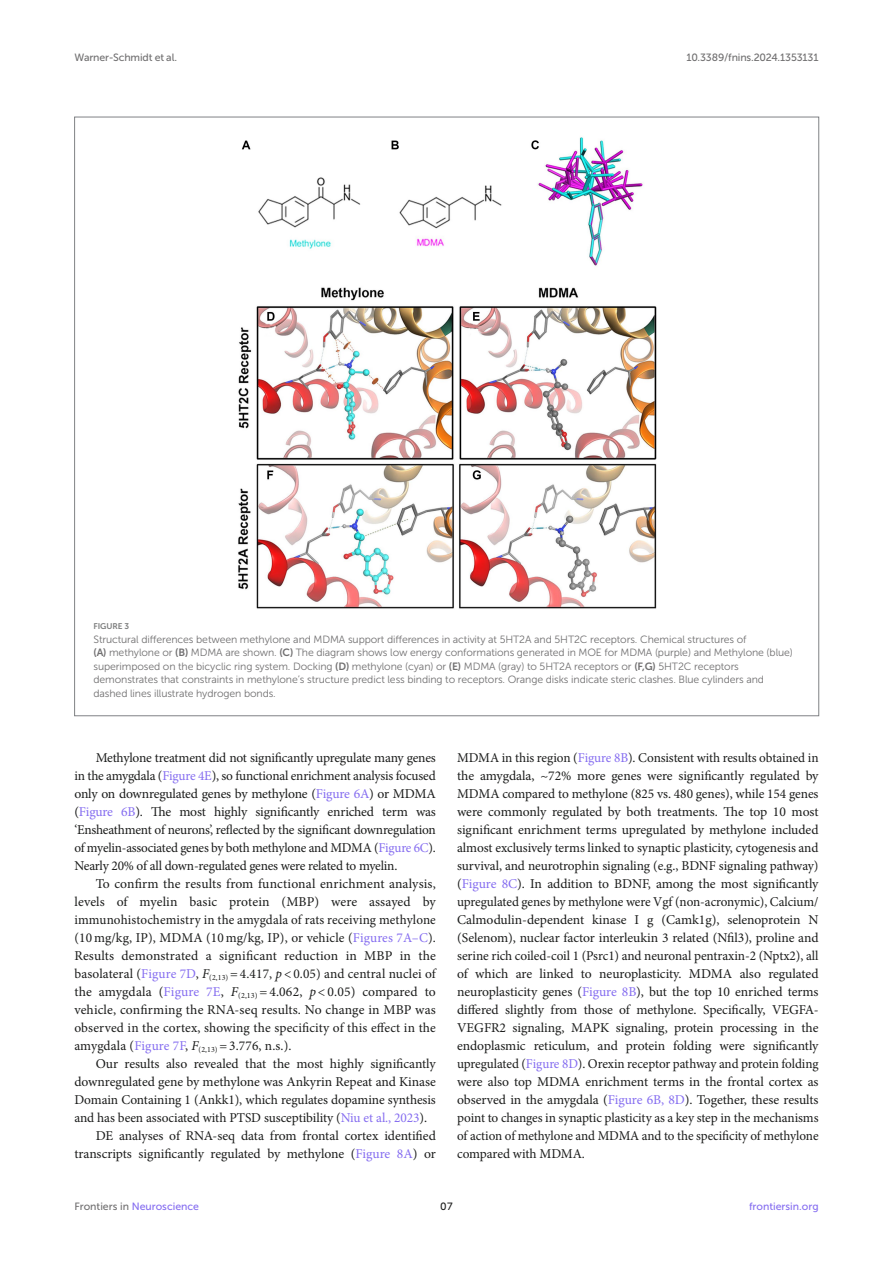
<style>
.page{position:relative;width:893px;height:1263px;background:#fff}
.page>*{position:absolute;margin:0;border:0;box-sizing:border-box;transform-origin:0 0}
.TEXT{font:13.5px/18px "Minion Pro";letter-spacing:-.005em;color:#1b1c1b;text-align:justify}
.FIG_LEG{font:10.5px/13.5px "Museo Sans 300";letter-spacing:-.01em;color:#706f70}
.t1{font:10.5px "Museo Sans 500";letter-spacing:-.015em;color:#706f70}
.t2{font:10.5px "Museo Sans 500";color:#856df0}
.t3{font:10.5px "Museo Sans 500";color:#1b1c1b}
.FIG_HD{font:8.25px "Museo Sans 700";letter-spacing:-.01em;color:#7e7f7f}
.s1{font-family:"Museo Sans 700"}
.s2{color:#856df0}
.s3{font-style:italic}
.s4{color:#706f70}
</style>
<div class="page">
<img style="left:238px;top:137px;width:419px;height:472px">
<p class="t1" style="left:74px;top:51px;width:104px">Warner-Schmidt et al.</p>
<p class="t1" style="left:686px;top:51px;width:134px">10.3389/fnins.2024.1353131</p>
<p class="FIG_HD" style="left:94px;top:622px;width:37px">FIGURE 3</p>
<p class="FIG_LEG" style="left:94px;top:632px;width:701px">Structural differences between methylone and MDMA support differences in activity at 5HT2A and 5HT2C receptors. Chemical structures of<br><span class="s1">(A)</span> methylone or <span class="s1">(B)</span> MDMA are shown. <span class="s1">(C)</span> The diagram shows low energy conformations generated in MOE for MDMA (purple) and Methylone (blue) superimposed on the bicyclic ring system. Docking <span class="s1">(D)</span> methylone (cyan) or <span class="s1">(E)</span> MDMA (gray) to 5HT2A receptors or <span class="s1">(F,G)</span> 5HT2C receptors demonstrates that constraints in methylone’s structure predict less binding to receptors. Orange disks indicate steric clashes. Blue cylinders and dashed lines illustrate hydrogen bonds.</p>
<p class="TEXT" style="left:74px;top:749px;width:363px;text-indent:21px">Methylone treatment did not significantly upregulate many genes in the amygdala (<span class="s2">Figure 4E</span>), so functional enrichment analysis focused only on downregulated genes by methylone (<span class="s2">Figure 6A</span>) or MDMA (<span class="s2">Figure 6B</span>). The most highly significantly enriched term was ‘Ensheathment of neurons’, reflected by the significant downregulation of myelin-associated genes by both methylone and MDMA (<span class="s2">Figure 6C</span>).<br>Nearly 20% of all down-regulated genes were related to myelin.</p>
<p class="TEXT" style="left:74px;top:875px;width:363px;text-indent:21px">To confirm the results from functional enrichment analysis, levels of myelin basic protein (MBP) were assayed by immunohistochemistry in the amygdala of rats receiving methylone (10 mg/kg, IP), MDMA (10 mg/kg, IP), or vehicle (<span class="s2">Figures 7A–C</span>).<br>Results demonstrated a significant reduction in MBP in the basolateral (<span class="s2">Figure 7D</span>, <span class="s3">F</span><sub>(2,13)</sub> = 4.417, <span class="s3">p</span> &lt; 0.05) and central nuclei of the amygdala (<span class="s2">Figure 7E</span>, <span class="s3">F</span><sub>(2,13)</sub> = 4.062, <span class="s3">p</span> &lt; 0.05) compared to vehicle, confirming the RNA-seq results. No change in MBP was observed in the cortex, showing the specificity of this effect in the amygdala (<span class="s2">Figure 7F</span>, <span class="s3">F</span><sub>(2,13)</sub> = 3.776, n.s.).</p>
<p class="TEXT" style="left:74px;top:1055px;width:363px;text-indent:21px">Our results also revealed that the most highly significantly downregulated gene by methylone was Ankyrin Repeat and Kinase Domain Containing 1 (Ankk1), which regulates dopamine synthesis and has been associated with PTSD susceptibility (<span class="s2">Niu et al., 2023</span>).</p>
<p class="TEXT" style="left:74px;top:1127px;width:363px;text-align:right">DE analyses of RNA-seq data from frontal cortex identified transcripts significantly regulated by methylone (<span class="s2">Figure 8A</span>) or</p>
<p class="TEXT" style="left:457px;top:749px;width:363px">MDMA in this region (<span class="s2">Figure 8B</span>). Consistent with results obtained in the amygdala, ~72% more genes were significantly regulated by MDMA compared to methylone (825 vs. 480 genes), while 154 genes were commonly regulated by both treatments. The top 10 most significant enrichment terms upregulated by methylone included almost exclusively terms linked to synaptic plasticity, cytogenesis and survival, and neurotrophin signaling (e.g., BDNF signaling pathway) (<span class="s2">Figure 8C</span>). In addition to BDNF, among the most significantly upregulated genes by methylone were Vgf (non-acronymic), Calcium/ Calmodulin-dependent kinase I g (Camk1g), selenoprotein N (Selenom), nuclear factor interleukin 3 related (Nfil3), proline and serine rich coiled-coil 1 (Psrc1) and neuronal pentraxin-2 (Nptx2), all of which are linked to neuroplasticity. MDMA also regulated neuroplasticity genes (<span class="s2">Figure 8B</span>), but the top 10 enriched terms differed slightly from those of methylone. Specifically, VEGFA-VEGFR2 signaling, MAPK signaling, protein processing in the endoplasmic reticulum, and protein folding were significantly upregulated (<span class="s2">Figure 8D</span>). Orexin receptor pathway and protein folding were also top MDMA enrichment terms in the frontal cortex as observed in the amygdala (<span class="s2">Figure 6B, 8D</span>). Together, these results point to changes in synaptic plasticity as a key step in the mechanisms of action of methylone and MDMA and to the specificity of methylone compared with MDMA.</p>
<p class="t2" style="left:74px;top:1200px;width:126px"><span class="s4">Frontiers in</span> Neuroscience</p>
<p class="t3" style="left:440px;top:1200px;width:14px">07</p>
<p class="t2" style="left:749px;top:1200px;width:71px">frontiersin.org</p>
</div>
